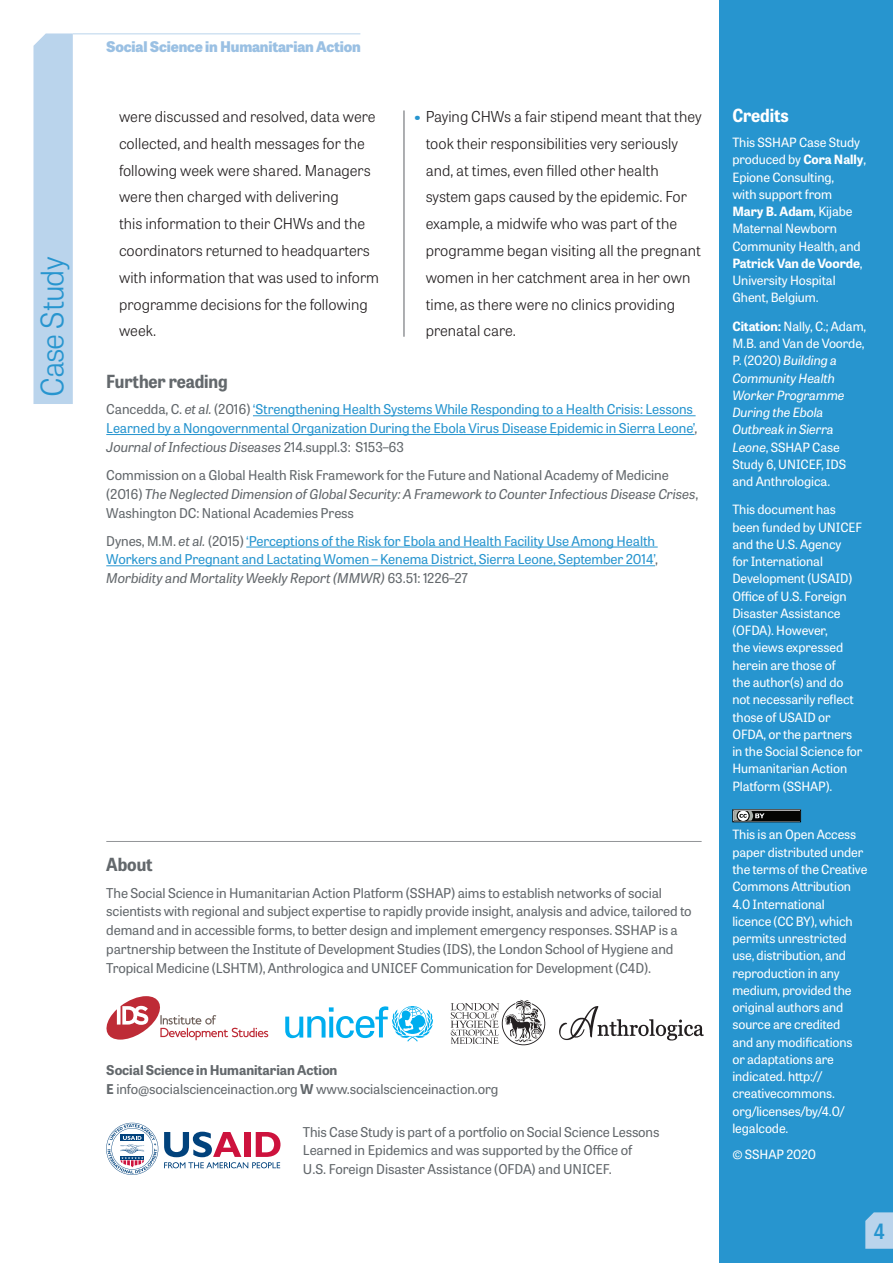
<style>
.page{position:relative;width:893px;height:1263px;background:#fff}
.page>*{position:absolute;margin:0;border:0;box-sizing:border-box;transform-origin:0 0}
.t1{font:300 30.9px "Tablet Gothic";letter-spacing:-.025em;color:#2795cf}
.t2{font:21px "Tablet Gothic Narrow Sb";color:#2795cf}
.t3{font:700 18px "Tablet Gothic Narrow";letter-spacing:-.005em;color:#63686c}
.t4{font:700 18px "Tablet Gothic Narrow";letter-spacing:-.005em;color:#fff}
.t5{font:300 15px/26.8px "Tablet Gothic";color:#231f20}
.t6{font:800 14.7px "Tablet Gothic";letter-spacing:-.01em;color:#9ac0e3}
.t7{font:13.5px/18.8px "Tablet Gothic";letter-spacing:-.01em;color:#63686c}
.t8{font:13.5px/18.8px "Tablet Gothic";letter-spacing:-.005em;color:#2795cf}
.t9{font:12.75px/17.2px "Tablet Gothic";letter-spacing:-.005em;color:#fff}
.s1{font-weight:700;font-size:18px;color:#2795cf}
.s2{color:#63686c}
.s3{font-style:italic;color:#63686c}
.s4{font-style:italic}
.s5{font-weight:700}
</style>
<div class="page">
<div style="left:33px;top:33px;width:40px;height:371px;background:#bad4ec"></div>
<hr style="left:73px;top:33px;width:287px;height:1px;background:#bad4ec">
<div style="left:720px;top:0;width:173px;height:1263px;background:#2795cf"></div>
<svg style="left:865px;top:1212px;width:28px;height:37px"></svg>
<hr style="left:253px;top:415px;width:443px;height:1px;background:#2795cf">
<hr style="left:106px;top:434px;width:589px;height:1px;background:#2795cf">
<hr style="left:246px;top:547px;width:412px;height:1px;background:#2795cf">
<hr style="left:106px;top:565px;width:549px;height:1px;background:#2795cf">
<hr style="left:106px;top:841px;width:596px;height:1px;background:#939598">
<svg style="left:164px;top:1132px;width:116px;height:36px"></svg>
<svg style="left:106px;top:1123px;width:52px;height:52px"></svg>
<svg style="left:285px;top:1006px;width:148px;height:35px"></svg>
<svg style="left:106px;top:996px;width:162px;height:44px"></svg>
<img style="left:559px;top:1006px;width:145px;height:35px">
<img style="left:451px;top:999px;width:95px;height:46px">
<div style="left:732px;top:809px;width:69px;height:13px;border:1px solid #040503"></div>
<div style="left:734px;top:811px;width:65px;height:10px;background:#040503"></div>
<svg style="left:732px;top:809px;width:33px;height:14px"></svg>
<hr style="left:404px;top:111px;width:1px;height:226px;background:#939598">
<h1 class="t1" style="left:32px;top:397px;width:142px;rotate:-90deg">Case Study</h1>
<p class="t6" style="left:106px;top:36px;width:256px">Social Science in Humanitarian Action</p>
<p class="t5" style="left:119px;top:102px;width:262px">were discussed and resolved, data were collected, and health messages for the following week were shared. Managers were then charged with delivering<br>this information to their CHWs and the coordinators returned to headquarters with information that was used to inform programme decisions for the following week.</p>
<p class="t5" style="left:426px;top:102px;width:277px;text-indent:-13px"><span class="s1">•</span> Paying CHWs a fair stipend meant that they took their responsibilities very seriously and, at times, even filled other health system gaps caused by the epidemic. For example, a midwife who was part of the programme began visiting all the pregnant women in her catchment area in her own time, as there were no clinics providing prenatal care.</p>
<h3 class="t3" style="left:106px;top:369px;width:123px">Further reading</h3>
<p class="t8" style="left:106px;top:400px;width:592px"><span class="s2">Cancedda, C.</span> <span class="s3">et al.</span> <span class="s2">(2016)</span> ‘Strengthening Health Systems While Responding to a Health Crisis: Lessons<br>Learned by a Nongovernmental Organization During the Ebola Virus Disease Epidemic in Sierra Leone’<span class="s2">,<br></span><span class="s3">Journal of Infectious Diseases</span> <span class="s2">214.suppl.3: S153–63</span></p>
<p class="t7" style="left:106px;top:465px;width:593px">Commission on a Global Health Risk Framework for the Future and National Academy of Medicine (2016) <span class="s4">The Neglected Dimension of Global Security: A Framework to Counter Infectious Disease Crises</span>,<br>Washington DC: National Academies Press</p>
<p class="t8" style="left:106px;top:531px;width:553px"><span class="s2">Dynes, M.M.</span> <span class="s3">et al.</span> <span class="s2">(2015)</span> ‘Perceptions of the Risk for Ebola and Health Facility Use Among Health<br>Workers and Pregnant and Lactating Women – Kenema District, Sierra Leone, September 2014’<span class="s2">,<br></span><span class="s3">Morbidity and Mortality Weekly Report (MMWR)</span> <span class="s2">63.51: 1226–27</span></p>
<h3 class="t3" style="left:106px;top:852px;width:48px">About</h3>
<p class="t7" style="left:106px;top:883px;width:587px">The Social Science in Humanitarian Action Platform (SSHAP) aims to establish networks of social scientists with regional and subject expertise to rapidly provide insight, analysis and advice, tailored to demand and in accessible forms, to better design and implement emergency responses. SSHAP is a partnership between the Institute of Development Studies (IDS), the London School of Hygiene and Tropical Medicine (LSHTM), Anthrologica and UNICEF Communication for Development (C4D).</p>
<p class="t7" style="left:106px;top:1060px;width:394px"><span class="s5">Social Science in Humanitarian Action<br>E</span> info@socialscienceinaction.org <span class="s5">W</span> www.socialscienceinaction.org</p>
<p class="t7" style="left:303px;top:1122px;width:358px">This Case Study is part of a portfolio on Social Science Lessons<br>Learned in Epidemics and was supported by the Office of<br>U.S. Foreign Disaster Assistance (OFDA) and UNICEF.</p>
<h3 class="t4" style="left:732px;top:103px;width:58px">Credits</h3>
<p class="t9" style="left:732px;top:133px;width:135px">This SSHAP Case Study produced by <span class="s5">Cora Nally</span>,<br>Epione Consulting,<br>with support from<br><span class="s5">Mary B. Adam</span>, Kijabe<br>Maternal Newborn<br>Community Health, and<br><span class="s5">Patrick Van de Voorde</span>,<br>University Hospital<br>Ghent, Belgium.</p>
<p class="t9" style="left:732px;top:317px;width:135px"><span class="s5">Citation:</span> Nally, C.; Adam,<br>M.B. and Van de Voorde,<br>P. (2020) <span class="s4">Building a<br>Community Health<br>Worker Programme<br>During the Ebola<br>Outbreak in Sierra<br>Leone</span>, SSHAP Case<br>Study 6, UNICEF, IDS and Anthrologica.</p>
<p class="t9" style="left:732px;top:501px;width:132px">This document has been funded by UNICEF and the U.S. Agency<br>for International<br>Development (USAID)<br>Office of U.S. Foreign<br>Disaster Assistance (OFDA). However,<br>the views expressed herein are those of<br>the author(s) and do not necessarily reflect those of USAID or<br>OFDA, or the partners in the Social Science for<br>Humanitarian Action<br>Platform (SSHAP).</p>
<p class="t9" style="left:732px;top:826px;width:137px">This is an Open Access paper distributed under the terms of the Creative<br>Commons Attribution<br>4.0 International<br>licence (CC BY), which permits unrestricted use, distribution, and reproduction in any medium, provided the original authors and source are credited<br>and any modifications or adaptations are indicated. http:// creativecommons. org/licenses/by/4.0/ legalcode.</p>
<p class="t9" style="left:732px;top:1145px;width:85px">© SSHAP 2020</p>
<h2 class="t2" style="left:874px;top:1216px;width:12px">4</h2>
</div>
